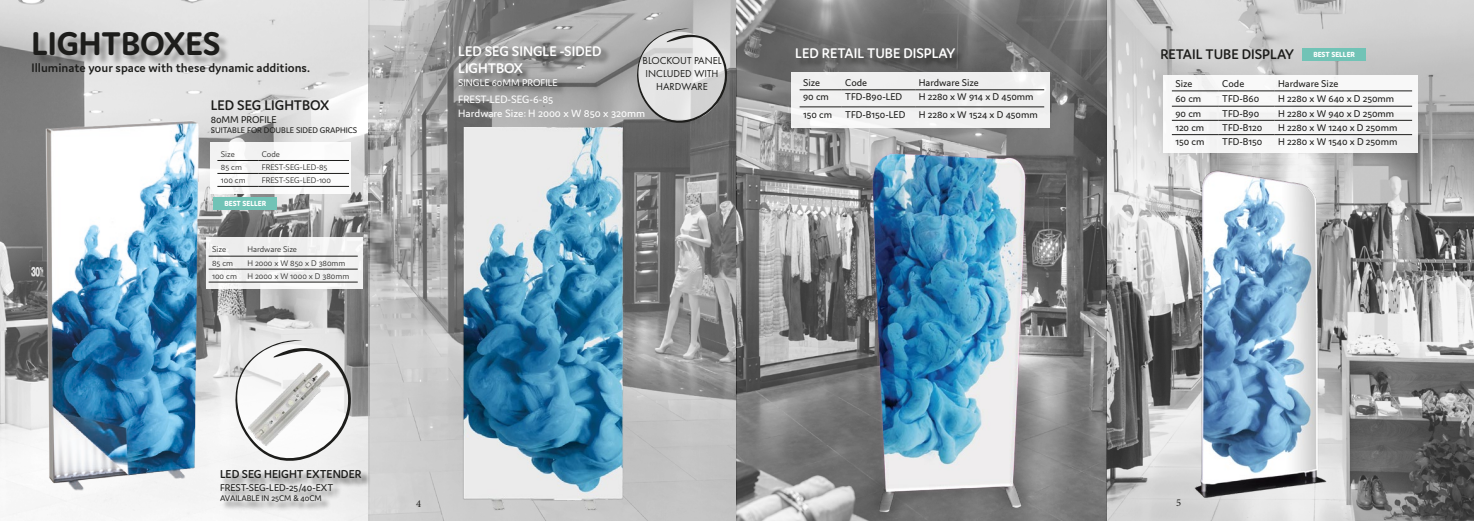
<style>
.page{position:relative;width:1474px;height:521px;background:#fff}
.page>*{position:absolute;margin:0;border:0;box-sizing:border-box;transform-origin:0 0}
.t1{font:700 35px "Domus";color:#1d1d1b}
.t2{font:600 14.88px/17.8px "Domus";color:#fff}
.t3{font:600 14.88px "Domus";color:#1d1d1b}
.t4{font:600 13.12px "Domus";color:#1d1d1b}
.t5{font:600 12.25px "Domus";color:#1d1d1b}
.t6{font:11.38px/13.7px "Domus";color:#fff}
.t7{font:10.5px "Domus";color:#1d1d1b}
.t8{font:10.5px/12.6px "Futura PT";color:#1d1d1b;text-align:center}
.t9{font:10.5px "Domus";color:#fff}
.t10{font:10.5px "Minion Pro";color:#1d1d1b}
.t11{font:300 8.75px/13px "Domus";color:#1d1d1b}
.t12{font:8.75px "Domus";color:#1d1d1b}
.t13{font:800 7.88px "Domus";color:#fff}
</style>
<div class="page">
<img style="left:0;top:0;width:1473px;height:521px">
<svg style="left:249px;top:336px;width:97px;height:131px"></svg>
<div style="left:35px;top:34px;width:195px;height:32px;background:#1d1d1b;opacity:.36"></div>
<div style="left:221px;top:470px;width:150px;height:41px;background:#1d1d1b;opacity:.75"></div>
<img style="left:249px;top:354px;width:92px;height:98px">
<img style="left:0;top:106px;width:249px;height:396px">
<div style="left:459px;top:46px;width:152px;height:50px;background:#1d1d1b;opacity:.75"></div>
<svg style="left:630px;top:25px;width:101px;height:103px;background:#bdbdbc"></svg>
<div style="left:211px;top:142px;width:140px;height:51px;background:#fff"></div>
<hr style="left:217px;top:160px;width:41px;height:1px;background:#1d1d1b">
<hr style="left:258px;top:160px;width:91px;height:1px;background:#1d1d1b">
<hr style="left:217px;top:173px;width:41px;height:1px;background:#1d1d1b">
<hr style="left:258px;top:173px;width:91px;height:1px;background:#1d1d1b">
<hr style="left:217px;top:186px;width:41px;height:1px;background:#1d1d1b">
<hr style="left:258px;top:186px;width:91px;height:1px;background:#1d1d1b">
<div style="left:213px;top:197px;width:64px;height:13px;background:#71c3b6"></div>
<img style="left:346px;top:128px;width:391px;height:388px">
<svg style="left:206px;top:237px;width:157px;height:52px;fill:#efefef"></svg>
<hr style="left:209px;top:256px;width:35px;height:1px;background:#1d1d1b">
<hr style="left:244px;top:256px;width:114px;height:1px;background:#1d1d1b">
<hr style="left:209px;top:269px;width:35px;height:1px;background:#1d1d1b">
<hr style="left:244px;top:269px;width:114px;height:1px;background:#1d1d1b">
<hr style="left:209px;top:282px;width:35px;height:1px;background:#1d1d1b">
<hr style="left:244px;top:282px;width:114px;height:1px;background:#1d1d1b">
<img style="left:808px;top:117px;width:284px;height:404px">
<div style="left:791px;top:72px;width:258px;height:56px;background:#f0f0f0"></div>
<hr style="left:799px;top:90px;width:42px;height:1px;background:#1d1d1b">
<hr style="left:841px;top:90px;width:74px;height:1px;background:#1d1d1b">
<hr style="left:915px;top:90px;width:129px;height:1px;background:#1d1d1b">
<hr style="left:799px;top:107px;width:42px;height:1px;background:#1d1d1b">
<hr style="left:841px;top:107px;width:74px;height:1px;background:#1d1d1b">
<hr style="left:915px;top:107px;width:129px;height:1px;background:#1d1d1b">
<div style="left:796px;top:49px;width:168px;height:20px;background:#1d1d1b;opacity:.75"></div>
<img style="left:1002px;top:146px;width:363px;height:365px">
<div style="left:1302px;top:48px;width:63px;height:13px;background:#71c3b6"></div>
<div style="left:1163px;top:76px;width:254px;height:77px;background:#f7f7f7"></div>
<hr style="left:1171px;top:91px;width:47px;height:1px;background:#1d1d1b">
<hr style="left:1218px;top:91px;width:56px;height:1px;background:#1d1d1b">
<hr style="left:1274px;top:91px;width:137px;height:1px;background:#1d1d1b">
<hr style="left:1171px;top:106px;width:47px;height:1px;background:#1d1d1b">
<hr style="left:1218px;top:106px;width:56px;height:1px;background:#1d1d1b">
<hr style="left:1274px;top:106px;width:137px;height:1px;background:#1d1d1b">
<hr style="left:1171px;top:120px;width:47px;height:1px;background:#1d1d1b">
<hr style="left:1218px;top:120px;width:56px;height:1px;background:#1d1d1b">
<hr style="left:1274px;top:120px;width:137px;height:1px;background:#1d1d1b">
<hr style="left:1171px;top:134px;width:47px;height:1px;background:#1d1d1b">
<hr style="left:1218px;top:134px;width:56px;height:1px;background:#1d1d1b">
<hr style="left:1274px;top:134px;width:137px;height:1px;background:#1d1d1b">
<h1 class="t1" style="left:32px;top:24px;width:190px">LIGHTBOXES</h1>
<p class="t4" style="left:32px;top:61px;width:280px">Illuminate your space with these dynamic additions.</p>
<h2 class="t3" style="left:211px;top:97px;width:120px">LED SEG LIGHTBOX</h2>
<p class="t7" style="left:211px;top:113px;width:67px">80MM PROFILE</p>
<p class="t12" style="left:211px;top:125px;width:148px">SUITABLE FOR DOUBLE SIDED GRAPHICS</p>
<p class="t11" style="left:221px;top:147px;width:15px">Size</p>
<p class="t11" style="left:262px;top:147px;width:20px">Code</p>
<p class="t11" style="left:221px;top:161px;width:23px">85 cm</p>
<p class="t11" style="left:262px;top:161px;width:67px">FREST-SEG-LED-85</p>
<p class="t11" style="left:221px;top:173px;width:26px">100 cm</p>
<p class="t11" style="left:262px;top:173px;width:71px">FREST-SEG-LED-100</p>
<p class="t13" style="left:224px;top:199px;width:43px">BEST SELLER</p>
<p class="t11" style="left:212px;top:243px;width:15px">Size</p>
<p class="t11" style="left:247px;top:243px;width:51px">Hardware Size</p>
<p class="t11" style="left:212px;top:256px;width:23px">85 cm</p>
<p class="t11" style="left:212px;top:256px;width:139px;text-indent:35px">H 2000 x W 850 x D 380mm<br>100 cm H 2000 x W 1000 x D 380mm</p>
<h2 class="t2" style="left:458px;top:42px;width:145px">LED SEG SINGLE -SIDED<br>LIGHTBOX</h2>
<p class="t9" style="left:458px;top:77px;width:101px">SINGLE 60MM PROFILE</p>
<p class="t6" style="left:458px;top:93px;width:189px">FREST-LED-SEG-6-85<br>Hardware Size: H 2000 x W 850 x 320mm</p>
<p class="t8" style="left:642px;top:54px;width:81px">BLOCKOUT PANEL<br>INCLUDED WITH<br>HARDWARE</p>
<h2 class="t2" style="left:795px;top:44px;width:161px">LED RETAIL TUBE DISPLAY</h2>
<p class="t13" style="left:1313px;top:50px;width:43px">BEST SELLER</p>
<p class="t7" style="left:1175px;top:78px;width:18px">Size</p>
<p class="t7" style="left:1222px;top:78px;width:24px">Code</p>
<p class="t7" style="left:1278px;top:78px;width:62px">Hardware Size</p>
<p class="t7" style="left:1175px;top:92px;width:27px">60 cm</p>
<p class="t7" style="left:1222px;top:92px;width:39px">TFD-B60</p>
<p class="t7" style="left:1278px;top:92px;width:118px">H 2280 x W 640 x D 250mm</p>
<p class="t7" style="left:1175px;top:108px;width:27px">90 cm</p>
<p class="t7" style="left:1222px;top:108px;width:39px">TFD-B90</p>
<p class="t7" style="left:1278px;top:108px;width:118px">H 2280 x W 940 x D 250mm</p>
<p class="t7" style="left:1175px;top:122px;width:30px">120 cm</p>
<p class="t7" style="left:1222px;top:122px;width:42px">TFD-B120</p>
<p class="t7" style="left:1278px;top:122px;width:121px">H 2280 x W 1240 x D 250mm</p>
<p class="t7" style="left:1175px;top:136px;width:31px">150 cm</p>
<p class="t7" style="left:1222px;top:136px;width:42px">TFD-B150</p>
<p class="t7" style="left:1278px;top:136px;width:121px">H 2280 x W 1540 x D 250mm</p>
<h2 class="t3" style="left:1160px;top:46px;width:135px">RETAIL TUBE DISPLAY</h2>
<p class="t7" style="left:803px;top:77px;width:18px">Size</p>
<p class="t7" style="left:845px;top:77px;width:24px">Code</p>
<p class="t7" style="left:918px;top:77px;width:62px">Hardware Size</p>
<p class="t7" style="left:803px;top:91px;width:27px">90 cm</p>
<p class="t7" style="left:845px;top:91px;width:59px">TFD-B90-LED</p>
<p class="t7" style="left:918px;top:91px;width:116px">H 2280 x W 914 x D 450mm</p>
<p class="t7" style="left:803px;top:108px;width:104px">150 cm TFD-B150-LED</p>
<p class="t7" style="left:918px;top:108px;width:121px">H 2280 x W 1524 x D 450mm</p>
<p class="t5" style="left:220px;top:467px;width:143px">LED SEG HEIGHT EXTENDER</p>
<p class="t7" style="left:220px;top:481px;width:115px">FREST-SEG-LED-25/40-EXT</p>
<p class="t12" style="left:220px;top:493px;width:103px">AVAILABLE IN 25CM &amp; 40CM</p>
<p class="t10" style="left:416px;top:497px;width:7px">4</p>
<p class="t10" style="left:1176px;top:495px;width:7px">5</p>
</div>
